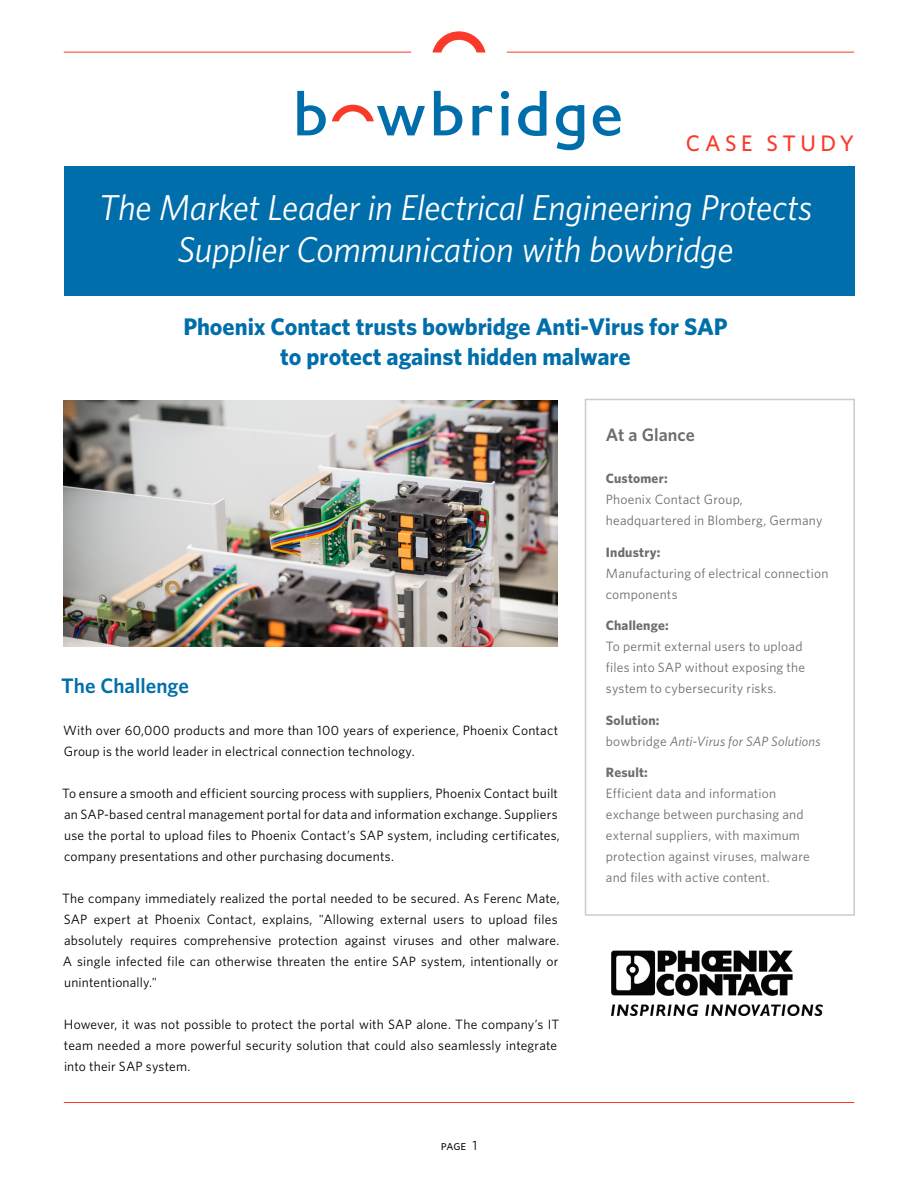
<style>
.page{position:relative;width:918px;height:1188px;background:#fff}
.page>*{position:absolute;margin:0;border:0;box-sizing:border-box;transform-origin:0 0}
.t1{font:italic 36px/42px "Whitney";letter-spacing:-.01em;color:#fff;text-align:center}
.t2{font:700 24px "Whitney";color:#006eaa}
.t3{font:22.5px "Whitney Medium SC";letter-spacing:.2em;color:#f93a2b}
.t4{font:600 21px "Whitney";color:#006eaa}
.t5{font:600 18px "Whitney";color:#6d6d71}
.bb_Copy{font:13.5px/21px "Whitney";letter-spacing:.015em;color:#000}
.bb_Copy-2{font:13.5px/21px "Whitney";letter-spacing:.015em;color:#6d6d71}
.bb_Copy-3{font:italic 13.5px/21px "Whitney";letter-spacing:.01em;color:#6d6d71}
.bb_Copy-4{font:700 13.5px "Whitney";letter-spacing:.015em;color:#6d6d71}
.t6{font:13.5px "Whitney Book SC";color:#000}
.s1{font-family:"Whitney"}
.s2{font-weight:700}
.s3{font-weight:700;font-style:normal}
.s4{font-style:normal}
</style>
<div class="page">
<hr style="left:64px;top:1102px;width:790px;height:1px;background:#f93a2b">
<svg style="left:432px;top:31px;width:54px;height:22px"></svg>
<hr style="left:64px;top:52px;width:347px;height:1px;background:#f93a2b">
<hr style="left:507px;top:52px;width:347px;height:1px;background:#f93a2b">
<div style="left:585px;top:399px;width:270px;height:517px;background:#fff;border:2px solid #ccc"></div>
<div style="left:64px;top:166px;width:790px;height:130px;background:#006eaa"></div>
<svg style="left:501px;top:91px;width:8px;height:44px"></svg>
<svg style="left:332px;top:105px;width:93px;height:30px"></svg>
<svg style="left:556px;top:105px;width:28px;height:45px"></svg>
<svg style="left:434px;top:91px;width:28px;height:44px"></svg>
<svg style="left:518px;top:91px;width:28px;height:45px"></svg>
<svg style="left:593px;top:105px;width:28px;height:31px"></svg>
<svg style="left:473px;top:105px;width:19px;height:30px"></svg>
<svg style="left:297px;top:91px;width:29px;height:44px"></svg>
<img style="left:64px;top:400px;width:494px;height:247px">
<img style="left:611px;top:951px;width:212px;height:65px">
<p class="t3" style="left:686px;top:130px;width:170px">CASE STUDY</p>
<p class="t1" style="left:99px;top:186px;width:715px">The Market Leader in Electrical Engineering Protects<br>Supplier Communication with bowbridge</p>
<p class="t2" style="left:183px;top:312px;width:546px">Phoenix Contact trusts bowbridge Anti-Virus for SAP</p>
<p class="t2" style="left:280px;top:342px;width:352px">to protect against hidden malware</p>
<p class="t4" style="left:61px;top:673px;width:129px">The Challenge</p>
<p class="bb_Copy" style="left:63px;top:720px;width:496px">With over 60,000 products and more than 100 years of experience, Phoenix Contact<br>Group is the world leader in electrical connection technology.</p>
<p class="bb_Copy" style="left:62px;top:783px;width:499px">To ensure a smooth and efficient sourcing process with suppliers, Phoenix Contact built an SAP-based central management portal for data and information exchange. Suppliers use the portal to upload files to Phoenix Contact’s SAP system, including certificates, company presentations and other purchasing documents.</p>
<p class="bb_Copy" style="left:62px;top:888px;width:499px">The company immediately realized the portal needed to be secured. As Ferenc Mate, SAP expert at Phoenix Contact, explains, "Allowing external users to upload files absolutely requires comprehensive protection against viruses and other malware.<br>A single infected file can otherwise threaten the entire SAP system, intentionally or unintentionally."</p>
<p class="bb_Copy" style="left:64px;top:1014px;width:497px">However, it was not possible to protect the portal with SAP alone. The company’s IT team needed a more powerful security solution that could also seamlessly integrate into their SAP system.</p>
<p class="t6" style="left:441px;top:1138px;width:38px">page <span class="s1">1</span></p>
<p class="t5" style="left:606px;top:424px;width:90px">At a Glance</p>
<p class="bb_Copy-4" style="left:606px;top:470px;width:63px">Customer:</p>
<p class="bb_Copy-2" style="left:606px;top:489px;width:218px">Phoenix Contact Group, headquartered in Blomberg, Germany</p>
<p class="bb_Copy-2" style="left:606px;top:541px;width:224px"><span class="s2">Industry:<br></span>Manufacturing of electrical connection components</p>
<p class="bb_Copy-2" style="left:606px;top:615px;width:201px"><span class="s2">Challenge:<br></span>To permit external users to upload files into SAP without exposing the system to cybersecurity risks.</p>
<p class="bb_Copy-3" style="left:606px;top:709px;width:216px"><span class="s3">Solution:<br></span><span class="s4">bowbridge</span> Anti-Virus for SAP Solutions</p>
<p class="bb_Copy-4" style="left:606px;top:764px;width:43px">Result:</p>
<p class="bb_Copy-2" style="left:606px;top:783px;width:205px">Efficient data and information exchange between purchasing and external suppliers, with maximum protection against viruses, malware and files with active content.</p>
</div>
